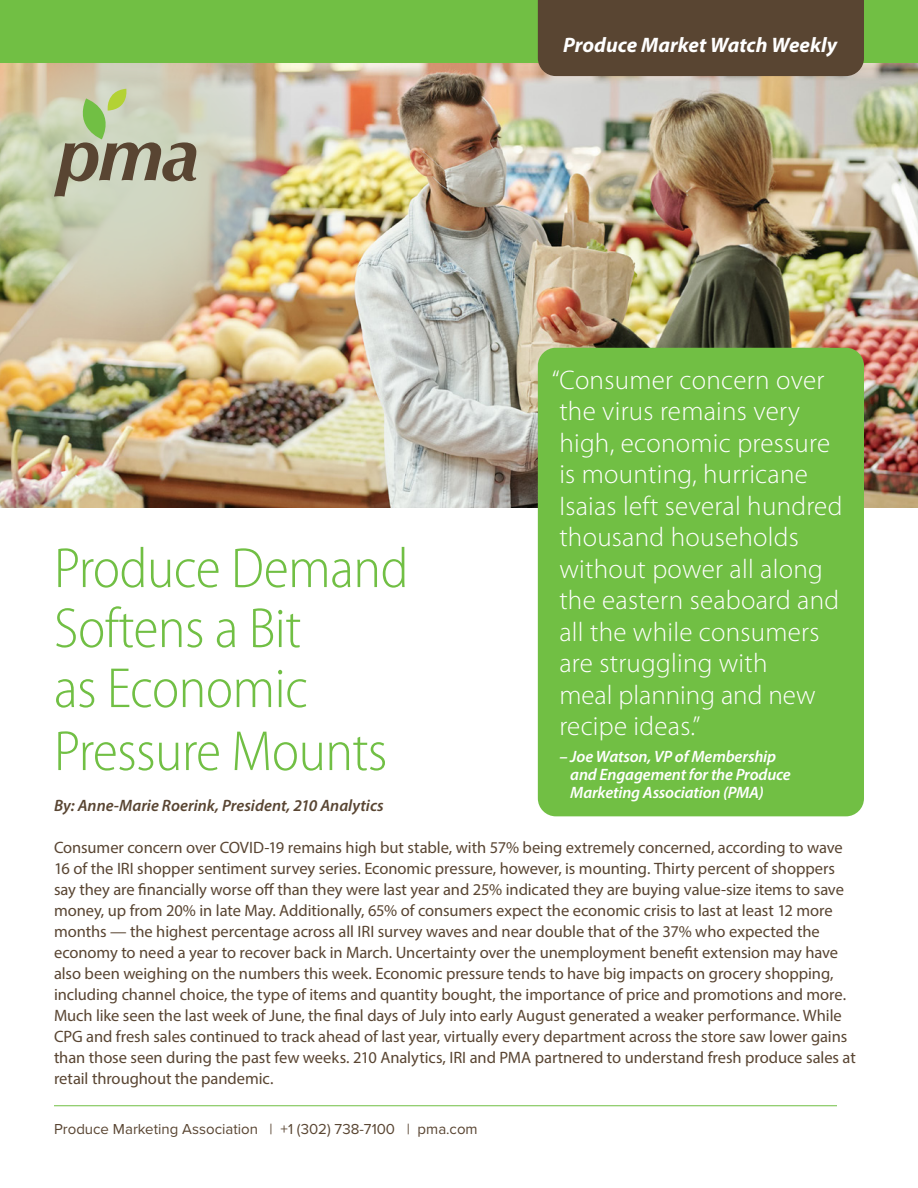
<style>
.page{position:relative;width:918px;height:1188px;background:#fff}
.page>*{position:absolute;margin:0;border:0;box-sizing:border-box;transform-origin:0 0}
.t1{font:300 semi-condensed 57px/61.1px "Myriad Pro";letter-spacing:-.01em;color:#71bf44}
.t2{font:300 27px/31.5px "Myriad Pro";letter-spacing:.01em;color:#fff}
.Body{font:italic 700 21px "Myriad Pro";color:#fff}
.Body-2{font:16.5px/21px "Myriad Pro";letter-spacing:-.005em;color:#594532}
.t3{font:italic 600 16.5px/18px "Myriad Pro";letter-spacing:-.01em;color:#fff}
.t4{font:italic 600 16.5px "Myriad Pro";color:#594532}
.t5{font:15px "Proxima Nova";color:#594532}
</style>
<div class="page">
<img style="left:0;top:63px;width:918px;height:445px">
<img style="left:0;top:63px;width:290px;height:265px">
<svg style="left:54px;top:89px;width:142px;height:108px;background:#b3b69a"></svg>
<div style="left:0;top:0;width:918px;height:63px;background:#71bf44"></div>
<div style="left:538px;top:348px;width:326px;height:468px;background:#71bf44;border-radius:18px"></div>
<div style="left:538px;top:0;width:326px;height:76px;background:#594532"></div>
<hr style="left:54px;top:1105px;width:783px;height:1px;background:#71bf44">
<p class="Body" style="left:563px;top:32px;width:276px">Produce Market Watch Weekly</p>
<p class="t2" style="left:552px;top:364px;width:292px">“Consumer concern over the virus remains very high, economic pressure is mounting, hurricane<br>Isaias left several hundred thousand households without power all along the eastern seaboard and all the while consumers are struggling with<br>meal planning and new recipe ideas.”</p>
<p class="t3" style="left:570px;top:747px;width:222px;text-indent:-11px">– Joe Watson, VP of Membership and Engagement for the Produce<br>Marketing Association (PMA)</p>
<h1 class="t1" style="left:54px;top:537px;width:356px">Produce Demand<br>Softens a Bit<br>as Economic<br>Pressure Mounts</h1>
<h1 class="t4" style="left:54px;top:795px;width:331px">By: Anne-Marie Roerink, President, 210 Analytics</h1>
<p class="Body-2" style="left:54px;top:836px;width:803px">Consumer concern over COVID-19 remains high but stable, with 57% being extremely concerned, according to wave 16 of the IRI shopper sentiment survey series. Economic pressure, however, is mounting. Thirty percent of shoppers say they are financially worse off than they were last year and 25% indicated they are buying value-size items to save money, up from 20% in late May. Additionally, 65% of consumers expect the economic crisis to last at least 12 more months — the highest percentage across all IRI survey waves and near double that of the 37% who expected the economy to need a year to recover back in March. Uncertainty over the unemployment benefit extension may have also been weighing on the numbers this week. Economic pressure tends to have big impacts on grocery shopping, including channel choice, the type of items and quantity bought, the importance of price and promotions and more.<br>Much like seen the last week of June, the final days of July into early August generated a weaker performance. While CPG and fresh sales continued to track ahead of last year, virtually every department across the store saw lower gains than those seen during the past few weeks. 210 Analytics, IRI and PMA partnered to understand fresh produce sales at retail throughout the pandemic.</p>
<p class="t5" style="left:54px;top:1118px;width:425px">Produce Marketing Association | +1 (302) 738-7100 | pma.com</p>
</div>
